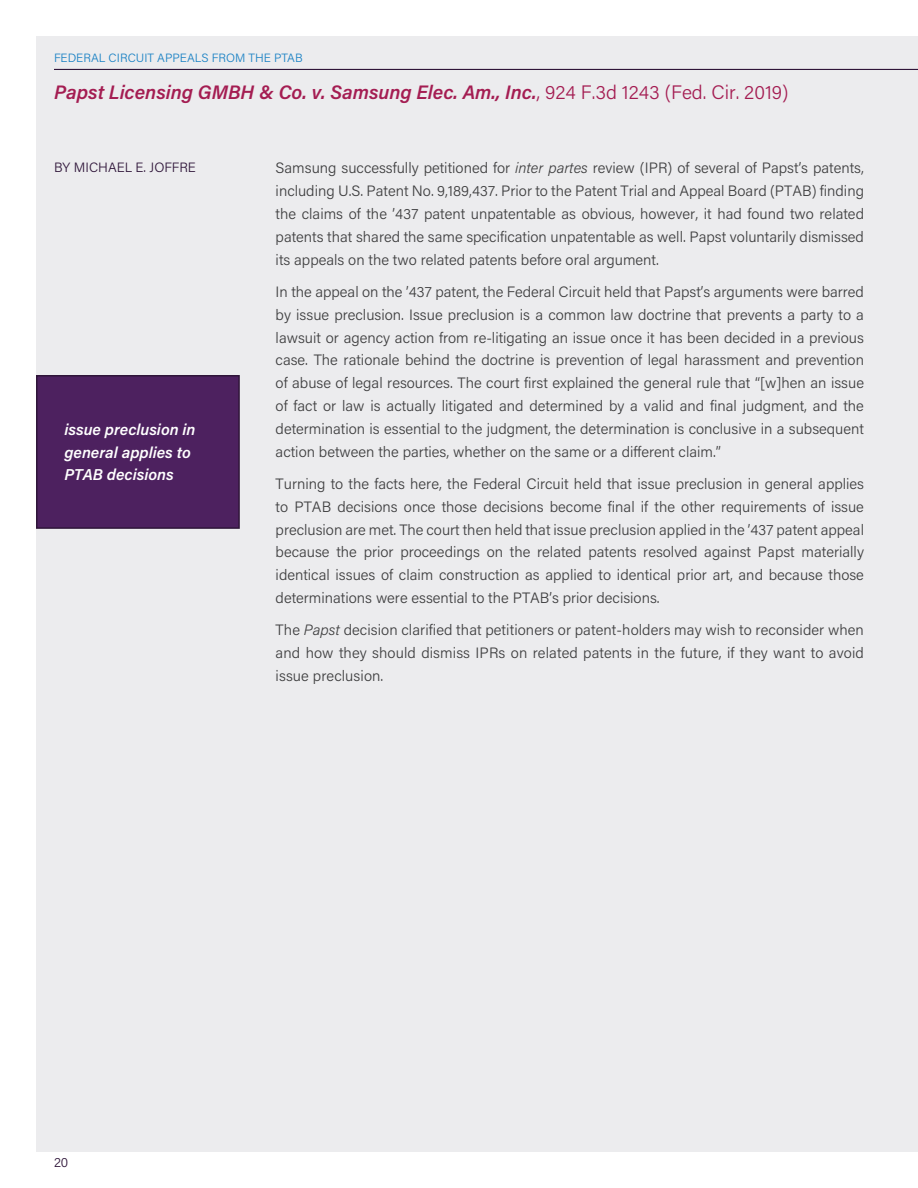
<style>
.page{position:relative;width:918px;height:1188px;background:#fff}
.page>*{position:absolute;margin:0;border:0;box-sizing:border-box;transform-origin:0 0}
.Head{font:italic 600 19.5px "Acumin Pro";color:#a41d52}
.Pullquote_greenbox_r{font:italic 600 15.75px/22.5px "Acumin Pro";color:#fff}
.Body{font:300 15px/22.8px "Acumin Pro";color:#3e3e3f;text-align:justify}
.Byline{font:300 13.5px "Acumin Pro";color:#2f1539}
.t1{font:300 12px "Acumin Pro";color:#1981c4}
.s1{font-weight:300;font-style:normal}
.s2{font-style:italic}
</style>
<div class="page">
<div style="left:36px;top:36px;width:882px;height:1116px;background:#ececee"></div>
<hr style="left:54px;top:69px;width:864px;height:1px;background:#2f1539">
<div style="left:37px;top:376px;width:202px;height:152px;background:#4d215f"></div>
<div style="left:36px;top:375px;width:204px;height:154px;border:2px solid #2f1539"></div>
<p class="t1" style="left:54px;top:49px;width:250px">FEDERAL CIRCUIT APPEALS FROM THE PTAB</p>
<p class="Head" style="left:54px;top:79px;width:736px">Papst Licensing GMBH &amp; Co. v. Samsung Elec. Am., Inc.<span class="s1">, 924 F.3d 1243 (Fed. Cir. 2019)</span></p>
<p class="Byline" style="left:54px;top:158px;width:143px">BY MICHAEL E. JOFFRE</p>
<p class="Body" style="left:276px;top:156px;width:590px">Samsung successfully petitioned for <span class="s2">inter partes</span> review (IPR) of several of Papst’s patents, including U.S. Patent No. 9,189,437. Prior to the Patent Trial and Appeal Board (PTAB) finding the claims of the ’437 patent unpatentable as obvious, however, it had found two related patents that shared the same specification unpatentable as well. Papst voluntarily dismissed its appeals on the two related patents before oral argument.</p>
<p class="Body" style="left:276px;top:280px;width:590px">In the appeal on the ’437 patent, the Federal Circuit held that Papst’s arguments were barred by issue preclusion. Issue preclusion is a common law doctrine that prevents a party to a lawsuit or agency action from re-litigating an issue once it has been decided in a previous case. The rationale behind the doctrine is prevention of legal harassment and prevention of abuse of legal resources. The court first explained the general rule that “[w]hen an issue of fact or law is actually litigated and determined by a valid and final judgment, and the determination is essential to the judgment, the determination is conclusive in a subsequent action between the parties, whether on the same or a different claim.”</p>
<p class="Body" style="left:276px;top:472px;width:590px">Turning to the facts here, the Federal Circuit held that issue preclusion in general applies to PTAB decisions once those decisions become final if the other requirements of issue preclusion are met. The court then held that issue preclusion applied in the ’437 patent appeal because the prior proceedings on the related patents resolved against Papst materially identical issues of claim construction as applied to identical prior art, and because those determinations were essential to the PTAB’s prior decisions.</p>
<p class="Body" style="left:276px;top:618px;width:590px">The <span class="s2">Papst</span> decision clarified that petitioners or patent-holders may wish to reconsider when and how they should dismiss IPRs on related patents in the future, if they want to avoid issue preclusion.</p>
<p class="Pullquote_greenbox_r" style="left:64px;top:418px;width:133px">issue preclusion in general applies to<br>PTAB decisions</p>
<p class="Byline" style="left:54px;top:1153px;width:16px">20</p>
</div>
